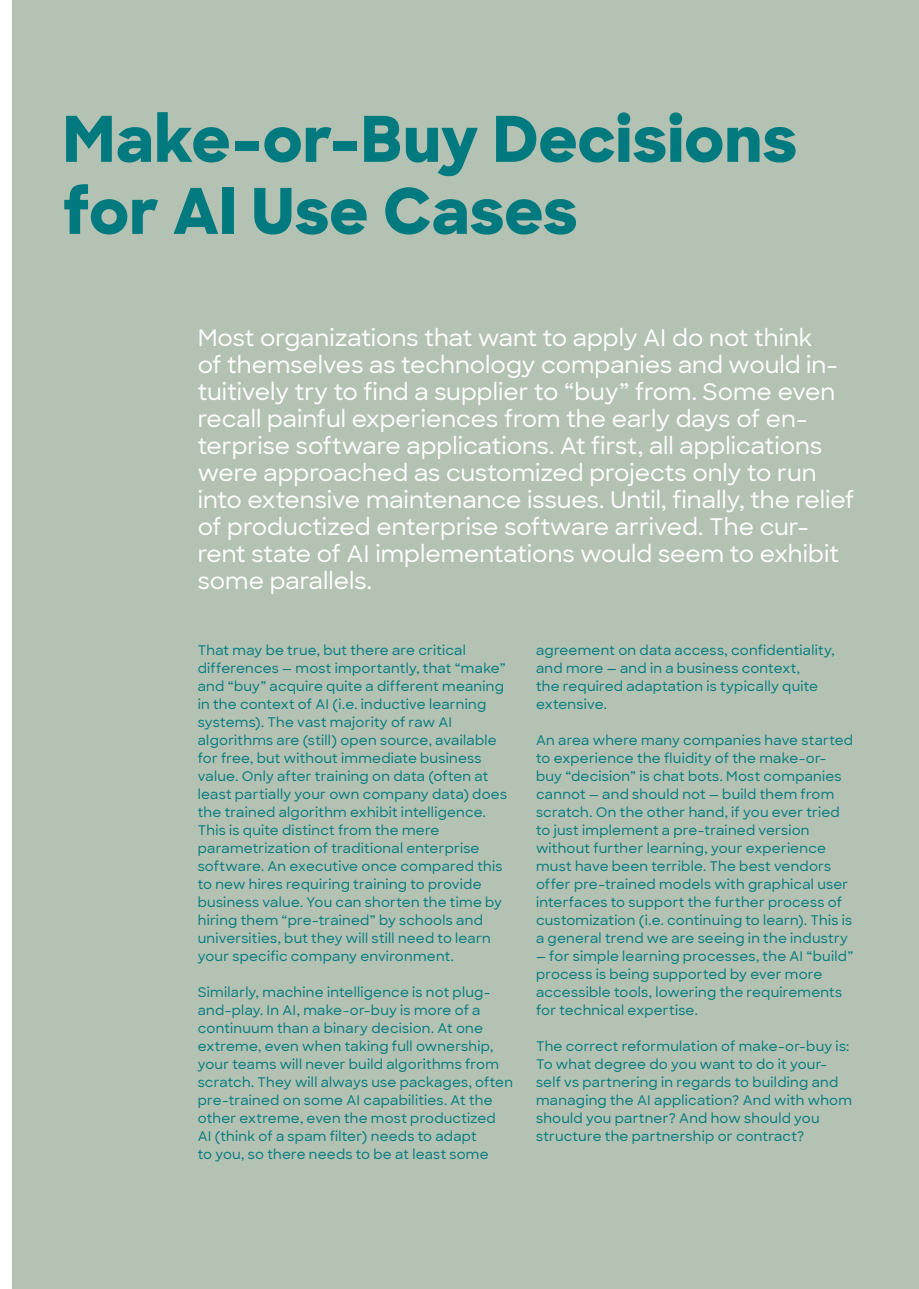
<style>
.page{position:relative;width:919px;height:1289px;background:#fff}
.page>*{position:absolute;margin:0;border:0;box-sizing:border-box;transform-origin:0 0}
.t1{font:800 63px/72px "Sharp Sans";color:#007a7e}
.t2{font:500 23.25px/27px "Sharp Sans";color:#fff}
.t3{font:500 13.5px/18px "Sharp Sans";letter-spacing:.015em;color:#007a7e}
</style>
<div class="page">
<div style="left:13px;top:0;width:905px;height:1288px;background:#b4c2b3"></div>
<h1 class="t1" style="left:63px;top:101px;width:736px">Make-or-Buy Decisions for AI Use Cases</h1>
<p class="t2" style="left:198px;top:323px;width:658px">Most organizations that want to apply AI do not think<br>of themselves as technology companies and would in&shy;tuitively try to find a supplier to “buy” from. Some even recall painful experiences from the early days of en&shy;terprise software applications. At first, all applications were approached as customized projects only to run into extensive maintenance issues. Until, finally, the relief of productized enterprise software arrived. The cur&shy;rent state of AI implementations would seem to exhibit some parallels.</p>
<p class="t3" style="left:198px;top:640px;width:311px">That may be true, but there are critical differences — most importantly, that “make” and “buy” acquire quite a different meaning in the context of AI (i.e. inductive learning systems). The vast majority of raw AI algorithms are (still) open source, available for free, but without immediate business value. Only after training on data (often at least partially your own company data) does the trained algorithm exhibit intelligence.<br>This is quite distinct from the mere parametrization of traditional enterprise software. An executive once compared this to new hires requiring training to provide business value. You can shorten the time by hiring them “pre-trained” by schools and universities, but they will still need to learn your specific company environment.</p>
<p class="t3" style="left:198px;top:982px;width:317px">Similarly, machine intelligence is not plug&shy;and-play. In AI, make-or-buy is more of a continuum than a binary decision. At one extreme, even when taking full ownership, your teams will never build algorithms from scratch. They will always use packages, often pre-trained on some AI capabilities. At the other extreme, even the most productized<br>AI (think of a spam filter) needs to adapt<br>to you, so there needs to be at least some</p>
<p class="t3" style="left:536px;top:640px;width:300px">agreement on data access, confidentiality, and more — and in a business context,<br>the required adaptation is typically quite extensive.</p>
<p class="t3" style="left:536px;top:730px;width:318px">An area where many companies have started to experience the fluidity of the make-or&shy;buy “decision” is chat bots. Most companies cannot — and should not — build them from scratch. On the other hand, if you ever tried to just implement a pre-trained version without further learning, your experience must have been terrible. The best vendors offer pre-trained models with graphical user interfaces to support the further process of customization (i.e. continuing to learn). This is a general trend we are seeing in the industry</p>
<p class="t3" style="left:536px;top:946px;width:319px">— for simple learning processes, the AI “build” process is being supported by ever more accessible tools, lowering the requirements for technical expertise.</p>
<p class="t3" style="left:536px;top:1036px;width:317px">The correct reformulation of make-or-buy is:<br>To what degree do you want to do it your&shy;self vs partnering in regards to building and managing the AI application? And with whom should you partner? And how should you structure the partnership or contract?</p>
</div>
